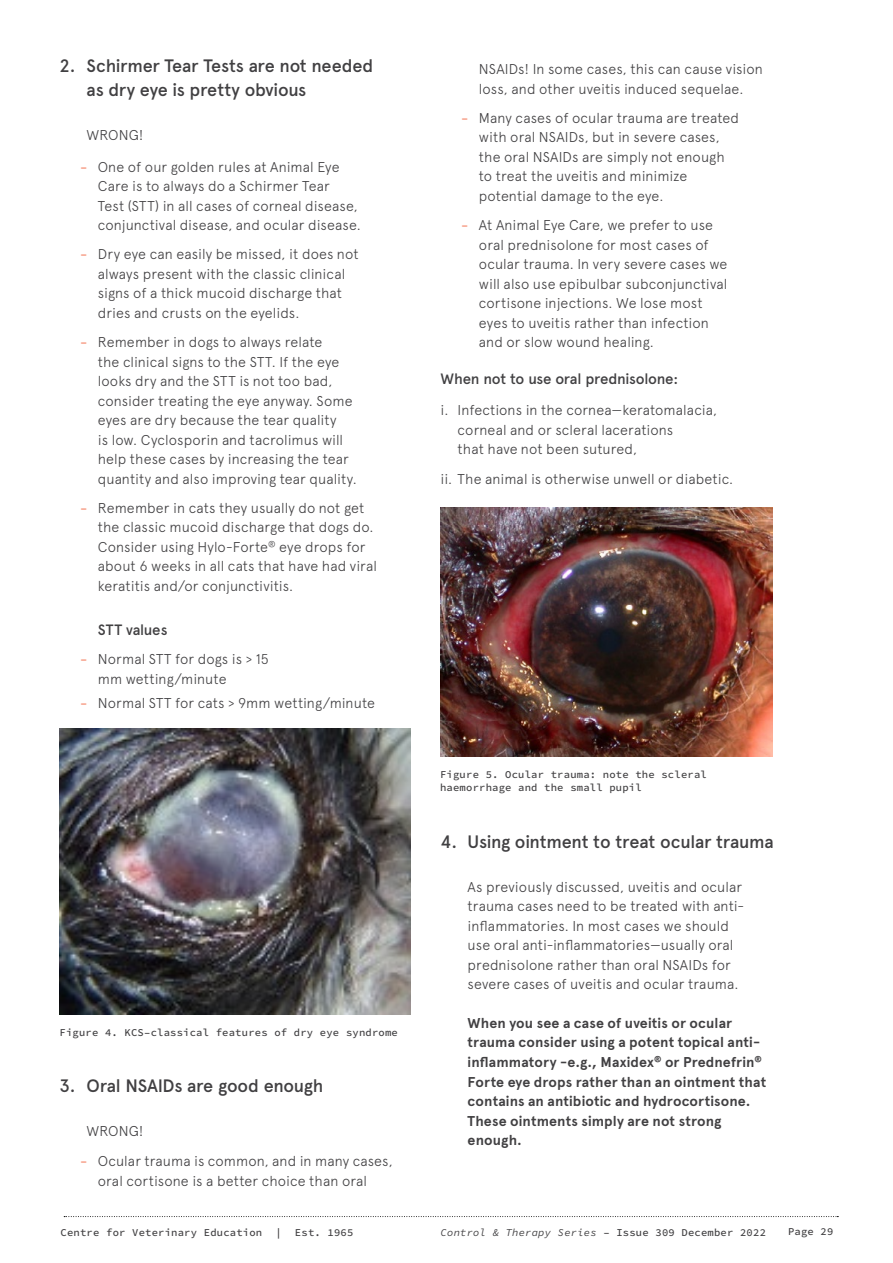
<style>
.page{position:relative;width:893px;height:1263px;background:#fff}
.page>*{position:absolute;margin:0;border:0;box-sizing:border-box;transform-origin:0 0}
.t1{font:500 18px/24px "Apercu Pro";letter-spacing:-.015em;color:#414042}
.Subheading-Body_sub{font:500 15px "Apercu Pro";letter-spacing:-.02em;color:#414042}
.t2{font:300 14.25px/19.5px "Apercu Pro";letter-spacing:.005em;color:#414042}
.t3{font:700 14.25px/19.5px "Apercu Pro";letter-spacing:.01em;color:#414042}
.Figure-Process_Text{font:500 10.5px/13.5px "Source Code Pro";letter-spacing:.02em;color:#414042}
.t4{font:italic 10.5px "Source Code Pro";letter-spacing:.02em;color:#414042}
.s1{font-family:"Source Sans Pro";font-weight:400;font-size:12px;color:#f04e23}
.s2{font-weight:500;font-style:normal}
</style>
<div class="page">
<svg style="left:64px;top:1216px;width:774px;height:1px"></svg>
<img style="left:60px;top:728px;width:350px;height:286px">
<img style="left:441px;top:508px;width:332px;height:249px">
<p class="t1" style="left:87px;top:53px;width:288px;text-indent:-27px">2. Schirmer Tear Tests are not needed as dry eye is pretty obvious</p>
<p class="t2" style="left:87px;top:124px;width:59px">WRONG!</p>
<p class="t2" style="left:98px;top:156px;width:265px;text-indent:-17px"><span class="s1">−</span> One of our golden rules at Animal Eye Care is to always do a Schirmer Tear<br>Test (STT) in all cases of corneal disease, conjunctival disease, and ocular disease.</p>
<p class="t2" style="left:98px;top:243px;width:262px;text-indent:-17px"><span class="s1">−</span> Dry eye can easily be missed, it does not always present with the classic clinical signs of a thick mucoid discharge that dries and crusts on the eyelids.</p>
<p class="t2" style="left:98px;top:331px;width:261px;text-indent:-17px"><span class="s1">−</span> Remember in dogs to always relate<br>the clinical signs to the STT. If the eye looks dry and the STT is not too bad, consider treating the eye anyway. Some eyes are dry because the tear quality<br>is low. Cyclosporin and tacrolimus will help these cases by increasing the tear quantity and also improving tear quality.</p>
<p class="t2" style="left:98px;top:497px;width:281px;text-indent:-17px"><span class="s1">−</span> Remember in cats they usually do not get the classic mucoid discharge that dogs do.<br>Consider using Hylo-Forte<sup>®</sup> eye drops for about 6 weeks in all cats that have had viral keratitis and/or conjunctivitis.</p>
<p class="Subheading-Body_sub" style="left:98px;top:618px;width:71px">STT values</p>
<p class="t2" style="left:98px;top:648px;width:173px;text-indent:-17px"><span class="s1">−</span> Normal STT for dogs is &gt; 15 mm wetting/minute</p>
<p class="t2" style="left:81px;top:692px;width:296px"><span class="s1">−</span> Normal STT for cats &gt; 9mm wetting/minute</p>
<p class="t2" style="left:479px;top:58px;width:285px">NSAIDs! In some cases, this can cause vision loss, and other uveitis induced sequelae.</p>
<p class="t2" style="left:479px;top:107px;width:262px;text-indent:-17px"><span class="s1">−</span> Many cases of ocular trauma are treated with oral NSAIDs, but in severe cases, the oral NSAIDs are simply not enough to treat the uveitis and minimize potential damage to the eye.</p>
<p class="t2" style="left:479px;top:214px;width:250px;text-indent:-17px"><span class="s1">−</span> At Animal Eye Care, we prefer to use oral prednisolone for most cases of ocular trauma. In very severe cases we will also use epibulbar subconjunctival cortisone injections. We lose most eyes to uveitis rather than infection and or slow wound healing.</p>
<p class="Subheading-Body_sub" style="left:441px;top:367px;width:239px">When not to use oral prednisolone:</p>
<p class="t2" style="left:458px;top:399px;width:261px;text-indent:-17px">i. Infections in the cornea—keratomalacia, corneal and or scleral lacerations<br>that have not been sutured,</p>
<p class="t2" style="left:441px;top:468px;width:294px">ii. The animal is otherwise unwell or diabetic.</p>
<p class="Figure-Process_Text" style="left:60px;top:1026px;width:340px">Figure 4. KCS–classical features of dry eye syndrome</p>
<p class="t1" style="left:60px;top:1073px;width:265px">3. Oral NSAIDs are good enough</p>
<p class="t2" style="left:87px;top:1119px;width:59px">WRONG!</p>
<p class="t2" style="left:98px;top:1150px;width:296px;text-indent:-17px"><span class="s1">−</span> Ocular trauma is common, and in many cases, oral cortisone is a better choice than oral</p>
<p class="Figure-Process_Text" style="left:440px;top:768px;width:268px">Figure 5. Ocular trauma: note the scleral haemorrhage and the small pupil</p>
<p class="t1" style="left:441px;top:829px;width:335px">4. Using ointment to treat ocular trauma</p>
<p class="t2" style="left:468px;top:875px;width:278px">As previously discussed, uveitis and ocular trauma cases need to be treated with anti&shy;inflammatories. In most cases we should use oral anti-inflammatories—usually oral prednisolone rather than oral NSAIDs for severe cases of uveitis and ocular trauma.</p>
<p class="t3" style="left:468px;top:1013px;width:300px">When you see a case of uveitis or ocular trauma consider using a potent topical anti&shy;inflammatory -e.g., Maxidex<sup>®</sup> or Prednefrin<sup>® </sup>Forte eye drops rather than an ointment that contains an antibiotic and hydrocortisone.<br>These ointments simply are not strong enough.</p>
<p class="Figure-Process_Text" style="left:61px;top:1226px;width:203px">Centre for Veterinary Education</p>
<p class="Figure-Process_Text" style="left:275px;top:1226px;width:8px">|</p>
<p class="Figure-Process_Text" style="left:295px;top:1226px;width:60px">Est. 1965</p>
<p class="t4" style="left:441px;top:1225px;width:327px">Control &amp; Therapy Series <span class="s2">– Issue 309 December 2022</span></p>
<p class="Figure-Process_Text" style="left:788px;top:1225px;width:47px">Page 29</p>
</div>
